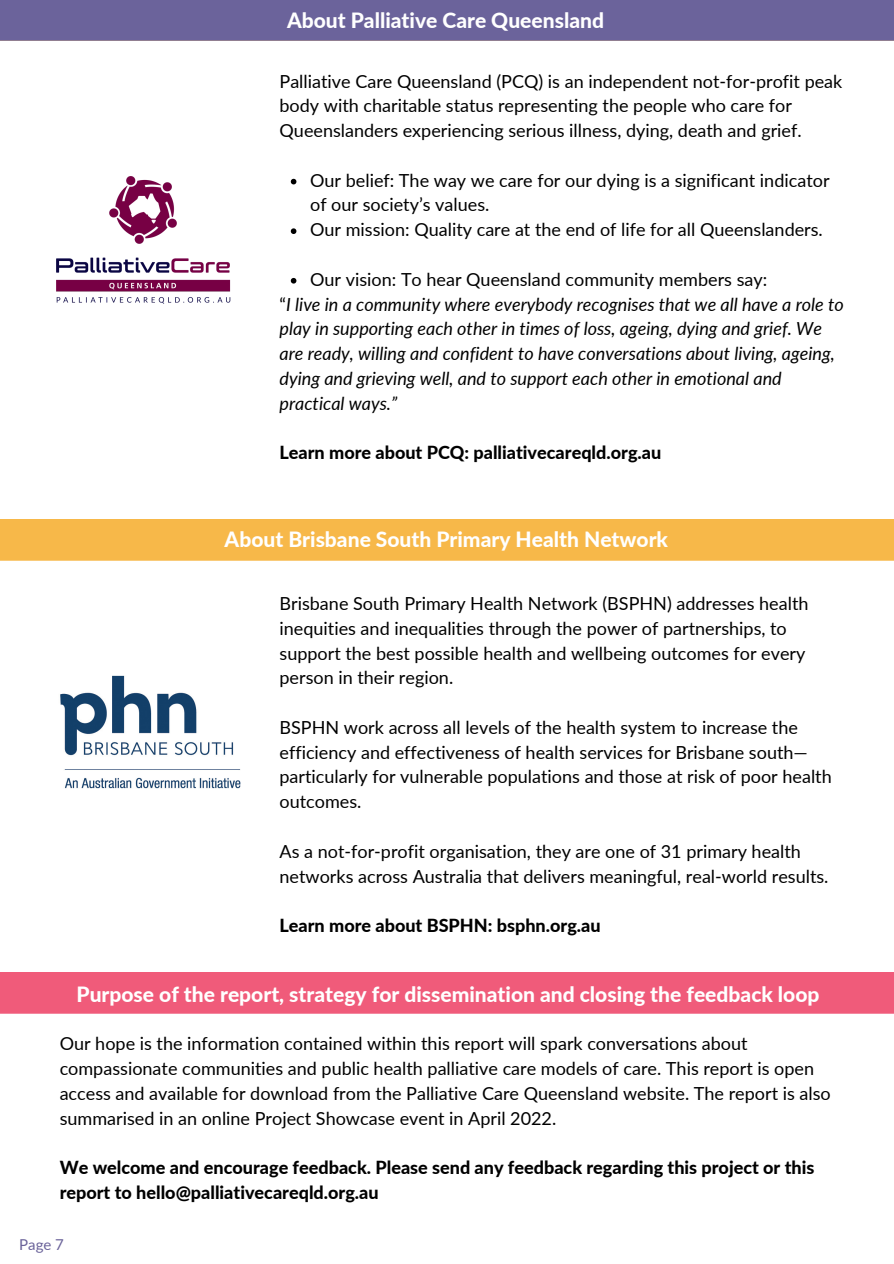
<style>
.page{position:relative;width:894px;height:1264px;background:#fff}
.page>*{position:absolute;margin:0;border:0;box-sizing:border-box;transform-origin:0 0}
.t1{font:800 21px "Lato";color:#fff}
.t2{font:18px/24.8px "Lato";color:#000}
.t3{font:italic 18px/24.8px "Lato";color:#000}
.t4{font:800 18px/24.8px "Lato";color:#000}
.t5{font:15px "Lato";color:#6a6299}
.s1{font-style:normal}
</style>
<div class="page">
<div style="left:0;top:0;width:893px;height:41px;background:#6b639b"></div>
<div style="left:0;top:520px;width:893px;height:40px;background:#f7b849"></div>
<div style="left:0;top:972px;width:892px;height:41px;background:#f05b7a"></div>
<img style="left:56px;top:177px;width:175px;height:127px">
<img style="left:60px;top:676px;width:181px;height:112px">
<svg style="left:291px;top:179px;width:5px;height:5px"></svg>
<svg style="left:291px;top:228px;width:5px;height:6px"></svg>
<svg style="left:291px;top:278px;width:5px;height:5px"></svg>
<p class="t1" style="left:287px;top:8px;width:318px">About Palliative Care Queensland</p>
<p class="t2" style="left:279px;top:68px;width:564px">Palliative Care Queensland (PCQ) is an independent not-for-profit peak body with charitable status representing the people who care for<br>Queenslanders experiencing serious illness, dying, death and grief.</p>
<p class="t2" style="left:310px;top:167px;width:520px">Our belief: The way we care for our dying is a significant indicator of our society’s values.<br>Our mission: Quality care at the end of life for all Queenslanders.</p>
<p class="t2" style="left:310px;top:266px;width:458px">Our vision: To hear Queensland community members say:</p>
<p class="t3" style="left:279px;top:291px;width:565px"><span class="s1">“</span>I live in a community where everybody recognises that we all have a role to play in supporting each other in times of loss, ageing, dying and grief. We are ready, willing and confident to have conversations about living, ageing, dying and grieving well, and to support each other in emotional and practical ways.”</p>
<p class="t4" style="left:279px;top:440px;width:383px">Learn more about PCQ: palliativecareqld.org.au</p>
<p class="t1" style="left:224px;top:526px;width:445px">About Brisbane South Primary Health Network</p>
<p class="t2" style="left:279px;top:590px;width:530px">Brisbane South Primary Health Network (BSPHN) addresses health inequities and inequalities through the power of partnerships, to support the best possible health and wellbeing outcomes for every person in their region.</p>
<p class="t2" style="left:279px;top:714px;width:553px">BSPHN work across all levels of the health system to increase the efficiency and effectiveness of health services for Brisbane south— particularly for vulnerable populations and those at risk of poor health outcomes.</p>
<p class="t2" style="left:279px;top:838px;width:550px">As a not-for-profit organisation, they are one of 31 primary health networks across Australia that delivers meaningful, real-world results.</p>
<p class="t4" style="left:279px;top:912px;width:322px">Learn more about BSPHN: bsphn.org.au</p>
<p class="t1" style="left:76px;top:981px;width:744px">Purpose of the report, strategy for dissemination and closing the feedback loop</p>
<p class="t2" style="left:60px;top:1031px;width:772px">Our hope is the information contained within this report will spark conversations about compassionate communities and public health palliative care models of care. This report is open access and available for download from the Palliative Care Queensland website. The report is also summarised in an online Project Showcase event in April 2022.</p>
<p class="t4" style="left:60px;top:1154px;width:756px">We welcome and encourage feedback. Please send any feedback regarding this project or this report to hello@palliativecareqld.org.au</p>
<p class="t5" style="left:19px;top:1234px;width:46px">Page 7</p>
</div>
